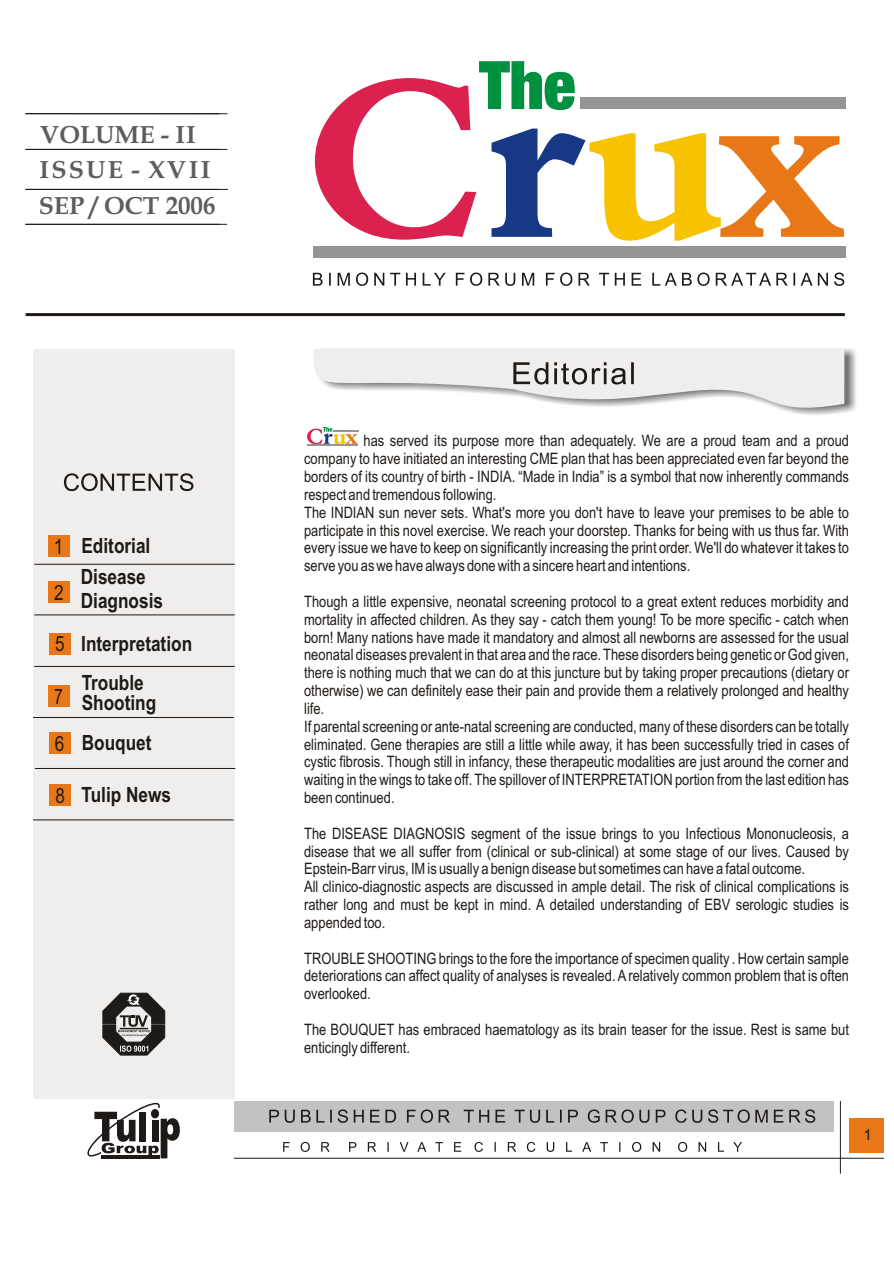
<style>
.page{position:relative;width:894px;height:1263px;background:#fff}
.page>*{position:absolute;margin:0;border:0;box-sizing:border-box;transform-origin:0 0}
.t1{font:700 24.9px/35.5px "Book Antiqua";color:#615c5c}
.t2{font:700 21px/31px "Arial Narrow";color:#1f1a17}
.t3{font:21px "Arial Narrow";color:#1f1a17}
.t4{font:21px "Arial Narrow";color:#1f1a17;scale:.92 1}
.t5{font:15.75px/17.9px "Arial Narrow";color:#1f1a17}
.t6{font:15px "Arial";color:#1f1a17}
</style>
<div class="page">
<div style="left:33px;top:349px;width:202px;height:750px;background:#f0eded"></div>
<hr style="left:26px;top:313px;width:819px;height:3px;background:#1f1a17">
<svg style="left:64px;top:473px;width:129px;height:18px"></svg>
<hr style="left:34px;top:564px;width:201px;height:1px;background:#1f1a17">
<hr style="left:34px;top:615px;width:201px;height:1px;background:#1f1a17">
<hr style="left:34px;top:666px;width:201px;height:1px;background:#1f1a17">
<hr style="left:33px;top:717px;width:201px;height:1px;background:#1f1a17">
<img style="left:322px;top:348px;width:534px;height:65px">
<svg style="left:313px;top:349px;width:531px;height:66px"></svg>
<hr style="left:35px;top:768px;width:200px;height:1px;background:#1f1a17">
<hr style="left:33px;top:820px;width:201px;height:1px;background:#1f1a17">
<svg style="left:87px;top:1102px;width:93px;height:57px"></svg>
<div style="left:234px;top:1101px;width:599px;height:30px;background:#c2c2c2"></div>
<svg style="left:269px;top:1109px;width:546px;height:14px"></svg>
<svg style="left:283px;top:1142px;width:459px;height:10px"></svg>
<hr style="left:234px;top:1158px;width:650px;height:1px;background:#1f1a17">
<hr style="left:840px;top:1101px;width:1px;height:73px;background:#1f1a17">
<div style="left:849px;top:1118px;width:34px;height:34px;background:#e87817"></div>
<svg style="left:315px;top:61px;width:529px;height:180px"></svg>
<div style="left:581px;top:97px;width:265px;height:12px;background:#969494"></div>
<div style="left:313px;top:246px;width:533px;height:12px;background:#969494"></div>
<svg style="left:313px;top:273px;width:531px;height:13px"></svg>
<svg style="left:103px;top:993px;width:62px;height:63px"></svg>
<div style="left:49px;top:536px;width:21px;height:21px;background:#e87817"></div>
<div style="left:48px;top:581px;width:22px;height:21px;background:#e87817"></div>
<div style="left:49px;top:633px;width:22px;height:22px;background:#e87817"></div>
<div style="left:48px;top:685px;width:22px;height:22px;background:#e87817"></div>
<div style="left:49px;top:732px;width:21px;height:22px;background:#e87817"></div>
<div style="left:49px;top:784px;width:22px;height:22px;background:#e87817"></div>
<hr style="left:25px;top:149px;width:202px;height:1px;background:#1f1a17">
<hr style="left:25px;top:189px;width:203px;height:1px;background:#1f1a17">
<hr style="left:25px;top:224px;width:202px;height:1px;background:#1f1a17">
<hr style="left:25px;top:113px;width:202px;height:1px;background:#1f1a17">
<svg style="left:307px;top:427px;width:51px;height:17px"></svg>
<hr style="left:333px;top:430px;width:26px;height:2px;background:#969494">
<hr style="left:307px;top:445px;width:51px;height:1px;background:#969494">
<h1 class="t1" style="left:39px;top:120px;width:178px">VOLUME - I I<br>ISSUE - XVII<br>SEP / OCT 2006</h1>
<h2 class="t3" style="left:54px;top:538px;width:11px">1</h2>
<h2 class="t3" style="left:54px;top:584px;width:11px">2</h2>
<h2 class="t2" style="left:81px;top:532px;width:71px">Editorial<br>Disease</h2>
<h2 class="t2" style="left:81px;top:587px;width:84px">Diagnosis</h2>
<h2 class="t3" style="left:55px;top:636px;width:11px">5</h2>
<h2 class="t4" style="left:54px;top:688px;width:11px">7</h2>
<h2 class="t3" style="left:55px;top:736px;width:11px">6</h2>
<h2 class="t2" style="left:81px;top:630px;width:112px">Interpretation</h2>
<h2 class="t2" style="left:82px;top:674px;width:76px;line-height:20.2px">Trouble<br>Shooting</h2>
<h2 class="t2" style="left:82px;top:729px;width:71px">Bouquet</h2>
<h2 class="t3" style="left:56px;top:788px;width:11px">8</h2>
<h2 class="t2" style="left:82px;top:781px;width:91px">Tulip News</h2>
<p class="t5" style="left:304px;top:433px;width:546px;text-indent:59px">has served its purpose more than adequately. We are a proud team and a proud company to have initiated an interesting CME plan that has been appreciated even far beyond the borders of its country of birth - INDIA. “Made in India” is a symbol that now inherently commands respect and tremendous following.<br>The INDIAN sun never sets. What's more you don't have to leave your premises to be able to participate in this novel exercise. We reach your doorstep. Thanks for being with us thus far. With every issue we have to keep on significantly increasing the print order. We'll do whatever it takes to serve you as we have always done with a sincere heart and intentions.</p>
<p class="t5" style="left:304px;top:594px;width:546px">Though a little expensive, neonatal screening protocol to a great extent reduces morbidity and mortality in affected children. As they say - catch them young! To be more specific - catch when born! Many nations have made it mandatory and almost all newborns are assessed for the usual neonatal diseases prevalent in that area and the race. These disorders being genetic or God given, there is nothing much that we can do at this juncture but by taking proper precautions (dietary or otherwise) we can definitely ease their pain and provide them a relatively prolonged and healthy life.<br>If parental screening or ante-natal screening are conducted, many of these disorders can be totally eliminated. Gene therapies are still a little while away, it has been successfully tried in cases of cystic fibrosis. Though still in infancy, these therapeutic modalities are just around the corner and waiting in the wings to take off. The spillover of INTERPRETATION portion from the last edition has been continued.</p>
<p class="t5" style="left:304px;top:826px;width:546px">The DISEASE DIAGNOSIS segment of the issue brings to you Infectious Mononucleosis, a disease that we all suffer from (clinical or sub-clinical) at some stage of our lives. Caused by Epstein-Barr virus, IM is usually a benign disease but sometimes can have a fatal outcome.<br>All clinico-diagnostic aspects are discussed in ample detail. The risk of clinical complications is rather long and must be kept in mind. A detailed understanding of EBV serologic studies is appended too.</p>
<p class="t5" style="left:304px;top:951px;width:546px;text-align:justify">TROUBLE SHOOTING brings to the fore the importance of specimen quality . How certain sample deteriorations can affect quality of analyses is revealed. A relatively common problem that is often overlooked.</p>
<p class="t5" style="left:304px;top:1022px;width:546px">The BOUQUET has embraced haematology as its brain teaser for the issue. Rest is same but enticingly different.</p>
<p class="t6" style="left:864px;top:1129px;width:10px">1</p>
</div>
